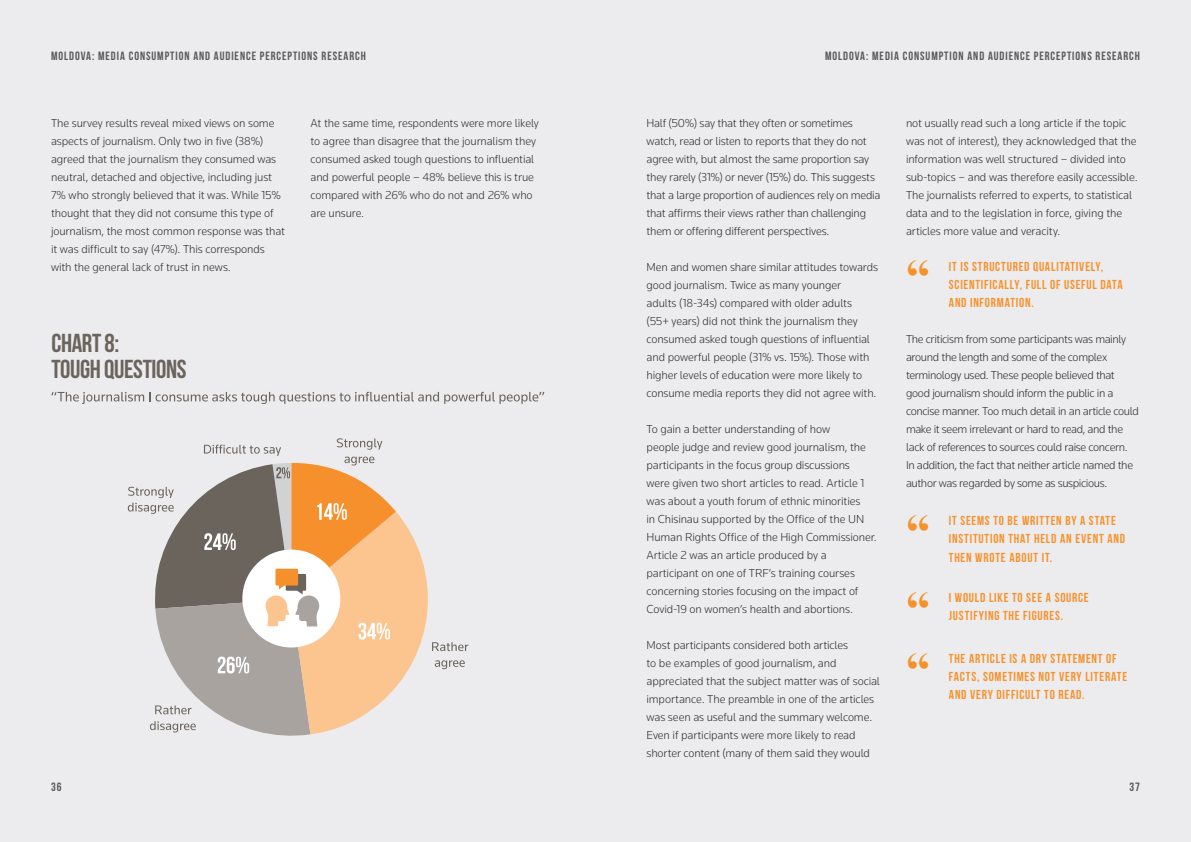
<style>
.page{position:relative;width:1191px;height:842px;background:#ececee}
.page>*{position:absolute;margin:0;border:0;box-sizing:border-box;transform-origin:0 0}
.t1{font:700 48px "Times New Roman";color:#f6922c}
.t2{font:700 26px/26px "Bebas Neue";letter-spacing:-.015em;color:#6a645d}
.t3{font:13px/18px "Bebas Neue";letter-spacing:.06em;color:#f6922c}
.t4{font:300 12px/18px "Knowledge";letter-spacing:-.015em;color:#2e2b2c}
.t5{font:12px "Bebas Neue";letter-spacing:.08em;color:#57585a}
</style>
<div class="page">
<svg style="left:51px;top:392px;width:493px;height:12px"></svg>
<svg style="left:128px;top:438px;width:340px;height:298px"></svg>
<p class="t5" style="left:51px;top:49px;width:316px">MOLDOVA: MEDIA CONSUMPTION AND AUDIENCE PERCEPTIONS RESEARCH</p>
<p class="t5" style="left:825px;top:49px;width:316px">MOLDOVA: MEDIA CONSUMPTION AND AUDIENCE PERCEPTIONS RESEARCH</p>
<p class="t4" style="left:51px;top:114px;width:235px">The survey results reveal mixed views on some aspects of journalism. Only two in five (38%) agreed that the journalism they consumed was neutral, detached and objective, including just 7% who strongly believed that it was. While 15% thought that they did not consume this type of journalism, the most common response was that it was difficult to say (47%). This corresponds with the general lack of trust in news.</p>
<p class="t4" style="left:310px;top:114px;width:230px">At the same time, respondents were more likely to agree than disagree that the journalism they consumed asked tough questions to influential and powerful people – 48% believe this is true compared with 26% who do not and 26% who are unsure.</p>
<p class="t4" style="left:646px;top:114px;width:235px">Half (50%) say that they often or sometimes watch, read or listen to reports that they do not agree with, but almost the same proportion say they rarely (31%) or never (15%) do. This suggests that a large proportion of audiences rely on media that affirms their views rather than challenging them or offering different perspectives.</p>
<p class="t4" style="left:646px;top:258px;width:233px">Men and women share similar attitudes towards good journalism. Twice as many younger<br>adults (18-34s) compared with older adults<br>(55+ years) did not think the journalism they consumed asked tough questions of influential and powerful people (31% vs. 15%). Those with higher levels of education were more likely to consume media reports they did not agree with.</p>
<p class="t4" style="left:646px;top:420px;width:232px">To gain a better understanding of how<br>people judge and review good journalism, the participants in the focus group discussions<br>were given two short articles to read. Article 1 was about a youth forum of ethnic minorities<br>in Chisinau supported by the Office of the UN Human Rights Office of the High Commissioner.<br>Article 2 was an article produced by a participant on one of TRF’s training courses concerning stories focusing on the impact of Covid-19 on women’s health and abortions.</p>
<p class="t4" style="left:646px;top:636px;width:235px">Most participants considered both articles<br>to be examples of good journalism, and appreciated that the subject matter was of social importance. The preamble in one of the articles was seen as useful and the summary welcome.<br>Even if participants were more likely to read shorter content (many of them said they would</p>
<h2 class="t2" style="left:51px;top:329px;width:136px">CHART 8:<br>TOUGH QUESTIONS</h2>
<p class="t4" style="left:906px;top:114px;width:233px">not usually read such a long article if the topic was not of interest), they acknowledged that the information was well structured – divided into sub-topics – and was therefore easily accessible.<br>The journalists referred to experts, to statistical data and to the legislation in force, giving the articles more value and veracity.</p>
<h1 class="t1" style="left:906px;top:244px;width:25px">“</h1>
<p class="t3" style="left:949px;top:257px;width:175px">IT IS STRUCTURED QUALITATIVELY,<br>SCIENTIFICALLY, FULL OF USEFUL DATA<br>AND INFORMATION.</p>
<p class="t4" style="left:906px;top:330px;width:234px">The criticism from some participants was mainly around the length and some of the complex terminology used. These people believed that good journalism should inform the public in a concise manner. Too much detail in an article could make it seem irrelevant or hard to read, and the lack of references to sources could raise concern.<br>In addition, the fact that neither article named the author was regarded by some as suspicious.</p>
<h1 class="t1" style="left:906px;top:499px;width:25px">“</h1>
<p class="t3" style="left:949px;top:512px;width:178px">IT SEEMS TO BE WRITTEN BY A STATE<br>INSTITUTION THAT HELD AN EVENT AND<br>THEN WROTE ABOUT IT.</p>
<h1 class="t1" style="left:906px;top:576px;width:25px">“</h1>
<p class="t3" style="left:949px;top:589px;width:141px">I WOULD LIKE TO SEE A SOURCE<br>JUSTIFYING THE FIGURES.</p>
<h1 class="t1" style="left:906px;top:636px;width:25px">“</h1>
<p class="t3" style="left:949px;top:649px;width:180px">THE ARTICLE IS A DRY STATEMENT OF<br>FACTS, SOMETIMES NOT VERY LITERATE<br>AND VERY DIFFICULT TO READ.</p>
<p class="t5" style="left:51px;top:780px;width:12px">36</p>
<p class="t5" style="left:1129px;top:780px;width:12px">37</p>
</div>
